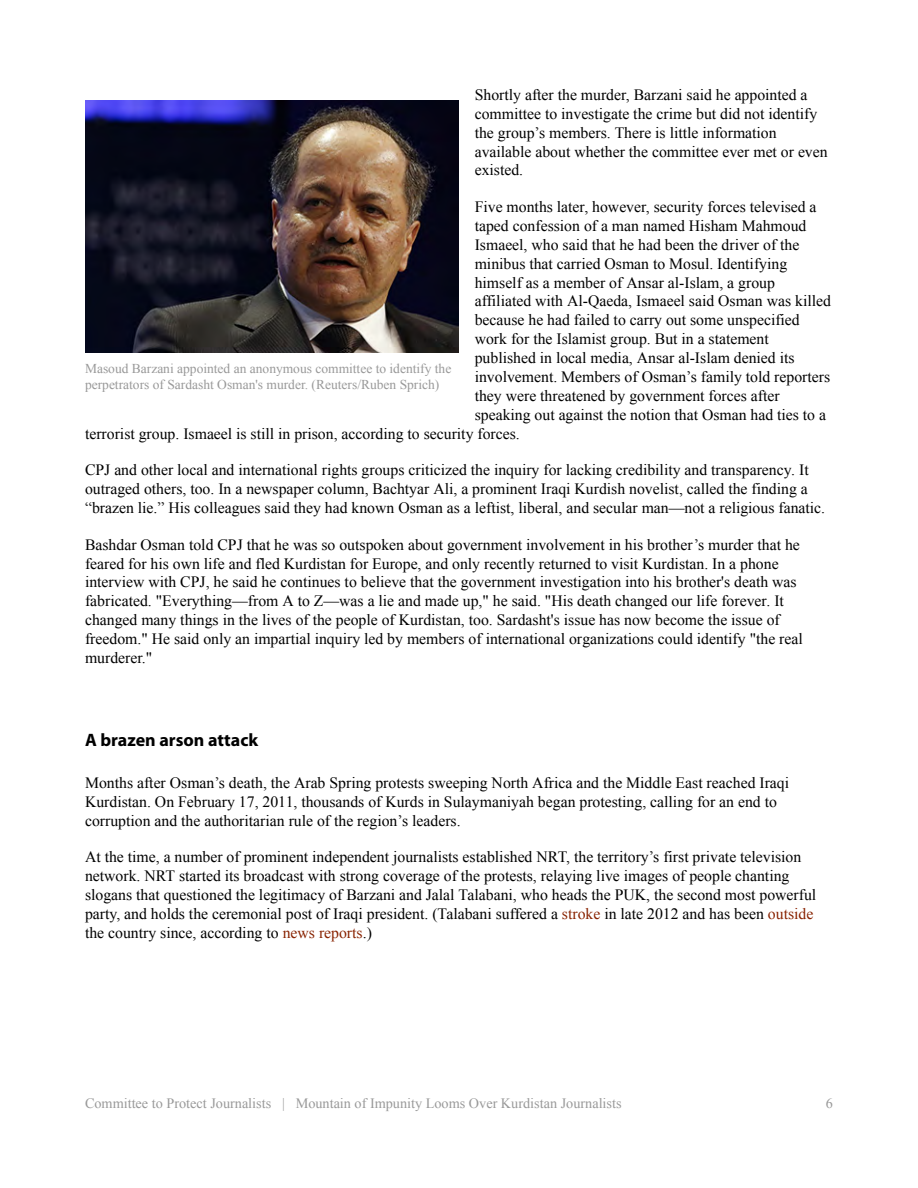
<style>
.page{position:relative;width:918px;height:1188px;background:#fff}
.page>*{position:absolute;margin:0;border:0;box-sizing:border-box;transform-origin:0 0}
.t1{font:700 18px "Myriad Pro";color:#000}
.t2{font:15.75px/18.9px "Times New Roman";color:#000}
.t3{font:14.25px "Times New Roman";color:#999}
.t4{font:13.5px/16.2px "Times New Roman";color:#999}
.s1{color:#820}
</style>
<div class="page">
<img style="left:85px;top:101px;width:374px;height:251px">
<p class="t2" style="left:475px;top:85px;width:354px">Shortly after the murder, Barzani said he appointed a committee to investigate the crime but did not identify the group’s members. There is little information available about whether the committee ever met or even existed.</p>
<p class="t2" style="left:475px;top:197px;width:343px">Five months later, however, security forces televised a</p>
<p class="t2" style="left:475px;top:216px;width:333px">taped confession of a man named Hisham Mahmoud</p>
<p class="t2" style="left:475px;top:235px;width:326px">Ismaeel, who said that he had been the driver of the</p>
<p class="t2" style="left:475px;top:254px;width:314px">minibus that carried Osman to Mosul. Identifying</p>
<p class="t2" style="left:475px;top:273px;width:302px">himself as a member of Ansar al-Islam, a group</p>
<p class="t2" style="left:475px;top:292px;width:358px">affiliated with Al-Qaeda, Ismaeel said Osman was killed</p>
<p class="t2" style="left:475px;top:311px;width:327px">because he had failed to carry out some unspecified</p>
<p class="t2" style="left:475px;top:329px;width:296px">work for the Islamist group. But in a statement</p>
<p class="t2" style="left:475px;top:348px;width:321px">published in local media, Ansar al-Islam denied its</p>
<p class="t2" style="left:475px;top:367px;width:357px">involvement. Members of Osman’s family told reporters</p>
<p class="t2" style="left:475px;top:386px;width:306px">they were threatened by government forces after</p>
<p class="t2" style="left:475px;top:405px;width:353px">speaking out against the notion that Osman had ties to a</p>
<p class="t2" style="left:85px;top:424px;width:436px">terrorist group. Ismaeel is still in prison, according to security forces.</p>
<p class="t2" style="left:85px;top:461px;width:742px">CPJ and other local and international rights groups criticized the inquiry for lacking credibility and transparency. It outraged others, too. In a newspaper column, Bachtyar Ali, a prominent Iraqi Kurdish novelist, called the finding a “brazen lie.” His colleagues said they had known Osman as a leftist, liberal, and secular man—not a religious fanatic.</p>
<p class="t2" style="left:85px;top:535px;width:719px">Bashdar Osman told CPJ that he was so outspoken about government involvement in his brother’s murder that he feared for his own life and fled Kurdistan for Europe, and only recently returned to visit Kurdistan. In a phone interview with CPJ, he said he continues to believe that the government investigation into his brother's death was fabricated. "Everything—from A to Z—was a lie and made up," he said. "His death changed our life forever. It changed many things in the lives of the people of Kurdistan, too. Sardasht's issue has now become the issue of freedom." He said only an impartial inquiry led by members of international organizations could identify "the real murderer."</p>
<p class="t4" style="left:85px;top:360px;width:368px">Masoud Barzani appointed an anonymous committee to identify the perpetrators of Sardasht Osman's murder. (Reuters/Ruben Sprich)</p>
<p class="t1" style="left:85px;top:732px;width:175px">A brazen arson attack</p>
<p class="t2" style="left:85px;top:773px;width:706px">Months after Osman’s death, the Arab Spring protests sweeping North Africa and the Middle East reached Iraqi<br>Kurdistan. On February 17, 2011, thousands of Kurds in Sulaymaniyah began protesting, calling for an end to corruption and the authoritarian rule of the region’s leaders.</p>
<p class="t2" style="left:85px;top:848px;width:733px">At the time, a number of prominent independent journalists established NRT, the territory’s first private television network. NRT started its broadcast with strong coverage of the protests, relaying live images of people chanting slogans that questioned the legitimacy of Barzani and Jalal Talabani, who heads the PUK, the second most powerful party, and holds the ceremonial post of Iraqi president. (Talabani suffered a <span class="s1">stroke</span> in late 2012 and has been <span class="s1">outside </span>the country since, according to <span class="s1">news reports</span>.)</p>
<p class="t3" style="left:85px;top:1095px;width:538px">Committee to Protect Journalists | Mountain of Impunity Looms Over Kurdistan Journalists</p>
<p class="t3" style="left:826px;top:1095px;width:9px">6</p>
</div>
